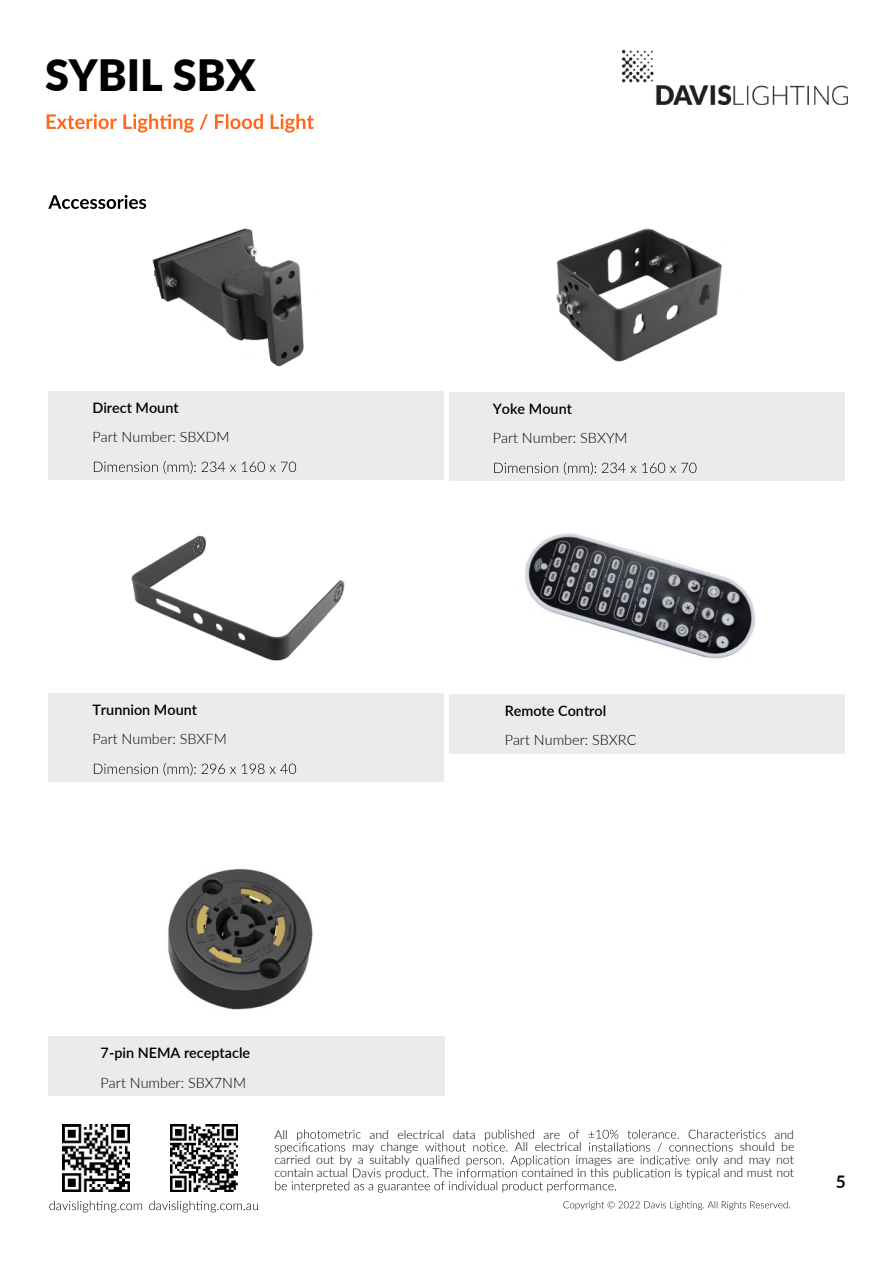
<style>
.page{position:relative;width:893px;height:1263px;background:#fff}
.page>*{position:absolute;margin:0;border:0;box-sizing:border-box;transform-origin:0 0}
.t1{font:900 43.2px "Lato";color:#000}
.t2{font:700 17.25px "Lato";color:#000}
.t3{font:300 14.4px "Lato";color:#000}
.t4{font:600 14.4px "Lato";color:#000}
.t5{font:300 12.3px "Lato";color:#000}
</style>
<div class="page">
<svg style="left:48px;top:195px;width:98px;height:14px"></svg>
<img style="left:152px;top:228px;width:152px;height:139px">
<div style="left:48px;top:391px;width:33px;height:30px;background:#ebebeb"></div>
<div style="left:81px;top:391px;width:330px;height:30px;background:#ebebeb"></div>
<div style="left:411px;top:391px;width:33px;height:30px;background:#ebebeb"></div>
<div style="left:48px;top:421px;width:33px;height:29px;background:#ebebeb"></div>
<div style="left:81px;top:421px;width:330px;height:29px;background:#ebebeb"></div>
<div style="left:411px;top:421px;width:33px;height:29px;background:#ebebeb"></div>
<div style="left:48px;top:450px;width:33px;height:30px;background:#ebebeb"></div>
<div style="left:81px;top:450px;width:330px;height:30px;background:#ebebeb"></div>
<svg style="left:94px;top:461px;width:202px;height:13px"></svg>
<div style="left:411px;top:450px;width:33px;height:30px;background:#ebebeb"></div>
<img style="left:131px;top:535px;width:214px;height:126px">
<div style="left:48px;top:693px;width:33px;height:30px;background:#ebebeb"></div>
<div style="left:81px;top:693px;width:330px;height:30px;background:#ebebeb"></div>
<div style="left:411px;top:693px;width:33px;height:30px;background:#ebebeb"></div>
<div style="left:48px;top:723px;width:33px;height:29px;background:#ebebeb"></div>
<div style="left:81px;top:723px;width:330px;height:29px;background:#ebebeb"></div>
<div style="left:411px;top:723px;width:33px;height:29px;background:#ebebeb"></div>
<div style="left:48px;top:752px;width:33px;height:30px;background:#ebebeb"></div>
<div style="left:81px;top:752px;width:330px;height:30px;background:#ebebeb"></div>
<svg style="left:94px;top:763px;width:202px;height:13px"></svg>
<div style="left:411px;top:752px;width:33px;height:30px;background:#ebebeb"></div>
<img style="left:168px;top:869px;width:145px;height:141px">
<div style="left:48px;top:1037px;width:41px;height:29px;background:#ebebeb"></div>
<div style="left:89px;top:1037px;width:314px;height:29px;background:#ebebeb"></div>
<div style="left:403px;top:1037px;width:41px;height:29px;background:#ebebeb"></div>
<div style="left:48px;top:1066px;width:41px;height:30px;background:#ebebeb"></div>
<div style="left:89px;top:1066px;width:314px;height:30px;background:#ebebeb"></div>
<div style="left:403px;top:1066px;width:41px;height:30px;background:#ebebeb"></div>
<img style="left:556px;top:228px;width:166px;height:134px">
<div style="left:449px;top:392px;width:32px;height:30px;background:#ebebeb"></div>
<div style="left:481px;top:392px;width:331px;height:30px;background:#ebebeb"></div>
<div style="left:812px;top:392px;width:33px;height:30px;background:#ebebeb"></div>
<div style="left:449px;top:422px;width:32px;height:29px;background:#ebebeb"></div>
<div style="left:481px;top:422px;width:331px;height:29px;background:#ebebeb"></div>
<div style="left:812px;top:422px;width:33px;height:29px;background:#ebebeb"></div>
<div style="left:449px;top:451px;width:32px;height:30px;background:#ebebeb"></div>
<div style="left:481px;top:451px;width:331px;height:30px;background:#ebebeb"></div>
<svg style="left:494px;top:462px;width:202px;height:13px"></svg>
<div style="left:812px;top:451px;width:33px;height:30px;background:#ebebeb"></div>
<img style="left:525px;top:533px;width:231px;height:126px">
<div style="left:449px;top:694px;width:44px;height:30px;background:#ebebeb"></div>
<div style="left:493px;top:694px;width:307px;height:30px;background:#ebebeb"></div>
<div style="left:800px;top:694px;width:45px;height:30px;background:#ebebeb"></div>
<div style="left:449px;top:724px;width:44px;height:29px;background:#ebebeb"></div>
<div style="left:493px;top:724px;width:307px;height:29px;background:#ebebeb"></div>
<div style="left:800px;top:724px;width:45px;height:29px;background:#ebebeb"></div>
<img style="left:62px;top:1124px;width:68px;height:68px">
<svg style="left:49px;top:1201px;width:93px;height:11px"></svg>
<img style="left:170px;top:1124px;width:68px;height:68px">
<svg style="left:149px;top:1201px;width:109px;height:11px"></svg>
<svg style="left:275px;top:1129px;width:491px;height:63px"></svg>
<svg style="left:563px;top:1201px;width:227px;height:9px"></svg>
<svg style="left:47px;top:114px;width:267px;height:19px"></svg>
<img style="left:623px;top:51px;width:225px;height:53px">
<h1 class="t1" style="left:45px;top:42px;width:212px">SYBIL SBX</h1>
<p class="t4" style="left:92px;top:397px;width:88px">Direct Mount</p>
<p class="t3" style="left:92px;top:427px;width:139px">Part Number: SBXDM</p>
<p class="t4" style="left:92px;top:699px;width:106px">Trunnion Mount</p>
<p class="t3" style="left:92px;top:729px;width:136px">Part Number: SBXFM</p>
<p class="t4" style="left:493px;top:398px;width:81px">Yoke Mount</p>
<p class="t3" style="left:493px;top:428px;width:136px">Part Number: SBXYM</p>
<p class="t4" style="left:505px;top:700px;width:103px">Remote Control</p>
<p class="t3" style="left:505px;top:730px;width:133px">Part Number: SBXRC</p>
<p class="t4" style="left:101px;top:1042px;width:151px">7-pin NEMA receptacle</p>
<p class="t3" style="left:101px;top:1073px;width:147px">Part Number: SBX7NM</p>
<p class="t5" style="left:274px;top:1125px;width:15px">All</p>
<p class="t5" style="left:369px;top:1125px;width:108px">and electrical data</p>
<p class="t5" style="left:543px;top:1125px;width:18px">are</p>
<p class="t5" style="left:775px;top:1125px;width:21px">and</p>
<p class="t5" style="left:352px;top:1138px;width:68px">may change</p>
<p class="t5" style="left:515px;top:1138px;width:69px">All electrical</p>
<p class="t5" style="left:740px;top:1138px;width:56px">should be</p>
<p class="t5" style="left:274px;top:1151px;width:137px">carried out by a suitably</p>
<p class="t5" style="left:575px;top:1151px;width:60px">images are</p>
<p class="t5" style="left:696px;top:1151px;width:100px">only and may not</p>
<p class="t5" style="left:274px;top:1164px;width:75px">contain actual</p>
<p class="t5" style="left:433px;top:1164px;width:22px">The</p>
<p class="t5" style="left:521px;top:1164px;width:89px">contained in this</p>
<p class="t5" style="left:674px;top:1164px;width:9px">is</p>
<p class="t5" style="left:724px;top:1164px;width:72px">and must not</p>
<h2 class="t2" style="left:836px;top:1169px;width:12px">5</h2>
</div>
